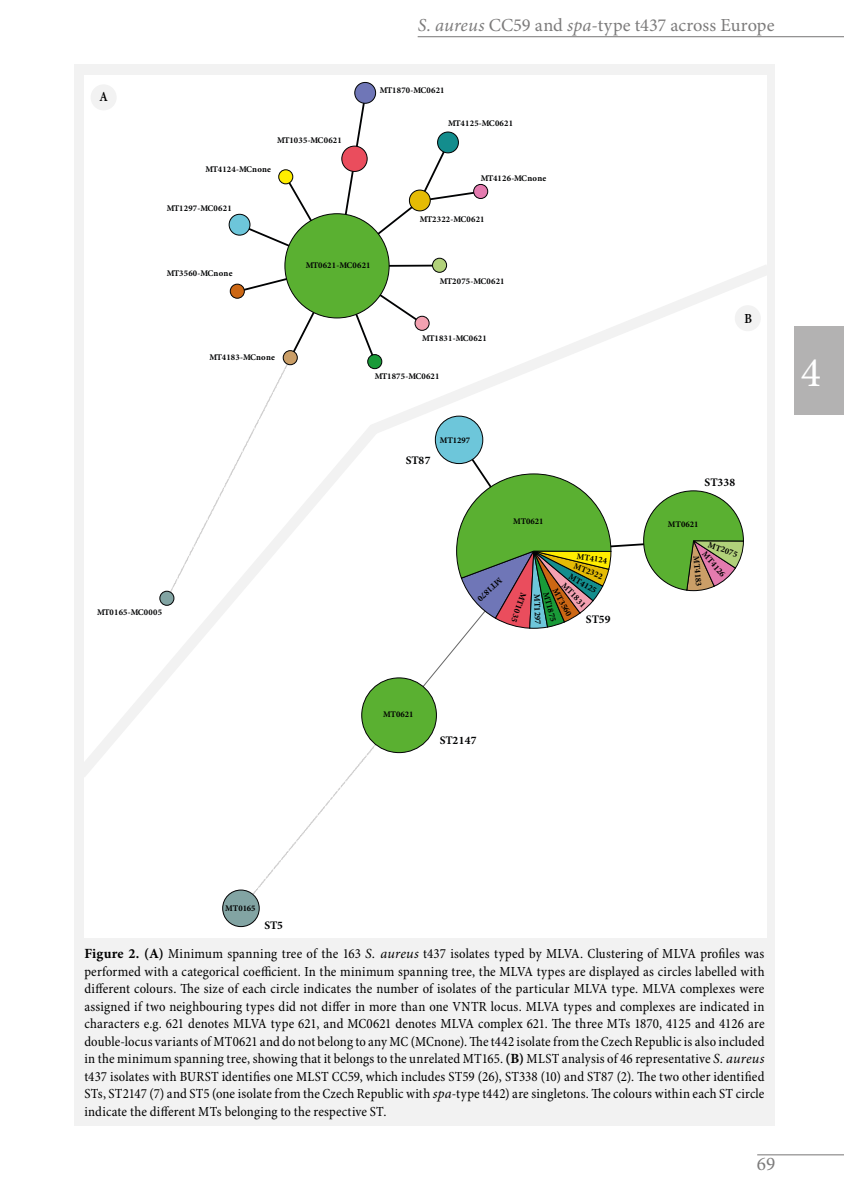
<style>
.page{position:relative;width:844px;height:1191px;background:#fff}
.page>*{position:absolute;margin:0;border:0;box-sizing:border-box;transform-origin:0 0}
.t1{font:42px "Minion Pro";color:#fff}
.t2{font:19.25px "Minion Pro";color:#7c7b7b}
.t3{font:18.38px "Minion Pro";color:#7c7b7b}
.t4{font:condensed 14px/17.5px "Minion Pro";letter-spacing:.01em;color:#000;text-align:justify}
.t5{font:600 condensed 14px "Minion Pro";color:#000;scale:.96 1}
.t6{font:700 11.55px "Minion Pro";color:#010203}
.t7{font:700 8.75px "Minion Pro";letter-spacing:.025em;color:#010203}
.t8{font:700 8.58px "Minion Pro";color:#000}
.s1{font-style:italic}
.s2{font-weight:700;font-stretch:normal}
.s3{font-style:italic;font-stretch:normal}
</style>
<div class="page">
<hr style="left:757px;top:1154px;width:86px;height:1px;background:#7c7b7b">
<div style="left:74px;top:64px;width:700px;height:1062px;background:#f2f2f2"></div>
<div style="left:84px;top:76px;width:682px;height:862px;background:#fff"></div>
<div style="left:354px;top:82px;width:21px;height:21px;background:#6f76b7;border-radius:50%"></div>
<div style="left:354px;top:82px;width:22px;height:22px;border:1px solid #010203;border-radius:50%"></div>
<div style="left:223px;top:890px;width:36px;height:36px;background:#82a4a3;border-radius:50%"></div>
<div style="left:222px;top:889px;width:37px;height:38px;border:1px solid #010203;border-radius:50%"></div>
<svg style="left:224px;top:91px;width:265px;height:809px"></svg>
<svg style="left:84px;top:255px;width:691px;height:534px"></svg>
<div style="left:91px;top:84px;width:26px;height:26px;background:#f2f2f2;border-radius:50%"></div>
<div style="left:734px;top:305px;width:26px;height:26px;background:#f2f2f2;border-radius:50%"></div>
<div style="left:794px;top:326px;width:49px;height:88px;background:#b3b2b2"></div>
<hr style="left:417px;top:36px;width:426px;height:1px;background:#7c7b7b">
<p class="t5" style="left:100px;top:88px;width:10px">A</p>
<h3 class="t3" style="left:417px;top:14px;width:358px"><span class="s1">S. aureus</span> CC59 and <span class="s1">spa</span>-type t437 across Europe</h3>
<p class="t7" style="left:380px;top:84px;width:66px">MT1870-MC0621</p>
<p class="t7" style="left:277px;top:134px;width:66px">MT1035-MC0621</p>
<p class="t7" style="left:205px;top:163px;width:67px">MT4124-MCnone</p>
<p class="t7" style="left:167px;top:202px;width:66px">MT1297-MC0621</p>
<p class="t7" style="left:167px;top:266px;width:67px">MT3560-MCnone</p>
<p class="t7" style="left:306px;top:259px;width:66px">MT0621-MC0621</p>
<p class="t7" style="left:209px;top:351px;width:67px">MT4183-MCnone</p>
<p class="t7" style="left:448px;top:117px;width:66px">MT4125-MC0621</p>
<p class="t7" style="left:480px;top:172px;width:67px">MT4126-MCnone</p>
<p class="t7" style="left:419px;top:213px;width:66px">MT2322-MC0621</p>
<p class="t7" style="left:439px;top:275px;width:66px">MT2075-MC0621</p>
<p class="t7" style="left:422px;top:332px;width:66px">MT1831-MC0621</p>
<p class="t7" style="left:374px;top:370px;width:66px">MT1875-MC0621</p>
<p class="t6" style="left:405px;top:452px;width:26px">ST87</p>
<p class="t8" style="left:439px;top:434px;width:32px">MT1297</p>
<p class="t8" style="left:513px;top:515px;width:32px">MT0621</p>
<p class="t5" style="left:744px;top:310px;width:9px">B</p>
<p class="t6" style="left:704px;top:474px;width:32px">ST338</p>
<p class="t8" style="left:667px;top:518px;width:32px">MT0621</p>
<p class="t7" style="left:97px;top:606px;width:66px">MT0165-MC0005</p>
<p class="t8" style="left:505px;top:584px;width:32px;rotate:138deg">MT1870</p>
<p class="t8" style="left:577px;top:550px;width:32px;rotate:7deg">MT4124</p>
<p class="t8" style="left:576px;top:560px;width:32px;rotate:21deg">MT2322</p>
<p class="t8" style="left:572px;top:570px;width:32px;rotate:30deg">MT4125</p>
<p class="t8" style="left:567px;top:580px;width:32px;rotate:46deg">MT1831</p>
<p class="t8" style="left:560px;top:586px;width:32px;rotate:61deg">MT3560</p>
<p class="t8" style="left:551px;top:590px;width:32px;rotate:75deg">MT1875</p>
<p class="t8" style="left:529px;top:595px;width:32px;rotate:109deg">MT1035</p>
<p class="t8" style="left:543px;top:594px;width:32px;rotate:88deg">MT1297</p>
<p class="t6" style="left:585px;top:611px;width:26px">ST59</p>
<p class="t8" style="left:710px;top:539px;width:32px;rotate:19deg">MT2075</p>
<p class="t8" style="left:702px;top:555px;width:32px;rotate:85deg">MT4183</p>
<p class="t8" style="left:708px;top:548px;width:32px;rotate:49deg">MT4126</p>
<h1 class="t1" style="left:800px;top:347px;width:22px">4</h1>
<p class="t8" style="left:383px;top:708px;width:32px">MT0621</p>
<p class="t6" style="left:439px;top:732px;width:38px">ST2147</p>
<p class="t8" style="left:225px;top:902px;width:32px">MT0165</p>
<p class="t6" style="left:264px;top:917px;width:20px">ST5</p>
<p class="t4" style="left:84px;top:945px;width:681px"><span class="s2">Figure 2. (A)</span> Minimum spanning tree of the 163 <span class="s3">S. aureus</span> t437 isolates typed by MLVA. Clustering of MLVA profiles was performed with a categorical coefficient. In the minimum spanning tree, the MLVA types are displayed as circles labelled with different colours. The size of each circle indicates the number of isolates of the particular MLVA type. MLVA complexes were assigned if two neighbouring types did not differ in more than one VNTR locus. MLVA types and complexes are indicated in characters e.g. 621 denotes MLVA type 621, and MC0621 denotes MLVA complex 621. The three MTs 1870, 4125 and 4126 are double-locus variants of MT0621 and do not belong to any MC (MCnone). The t442 isolate from the Czech Republic is also included in the minimum spanning tree, showing that it belongs to the unrelated MT165. <span class="s2">(B)</span> MLST analysis of 46 representative <span class="s3">S. aureus </span>t437 isolates with BURST identifies one MLST CC59, which includes ST59 (26), ST338 (10) and ST87 (2). The two other identified STs, ST2147 (7) and ST5 (one isolate from the Czech Republic with <span class="s3">spa</span>-type t442) are singletons. The colours within each ST circle indicate the different MTs belonging to the respective ST.</p>
<h2 class="t2" style="left:756px;top:1152px;width:20px">69</h2>
</div>
